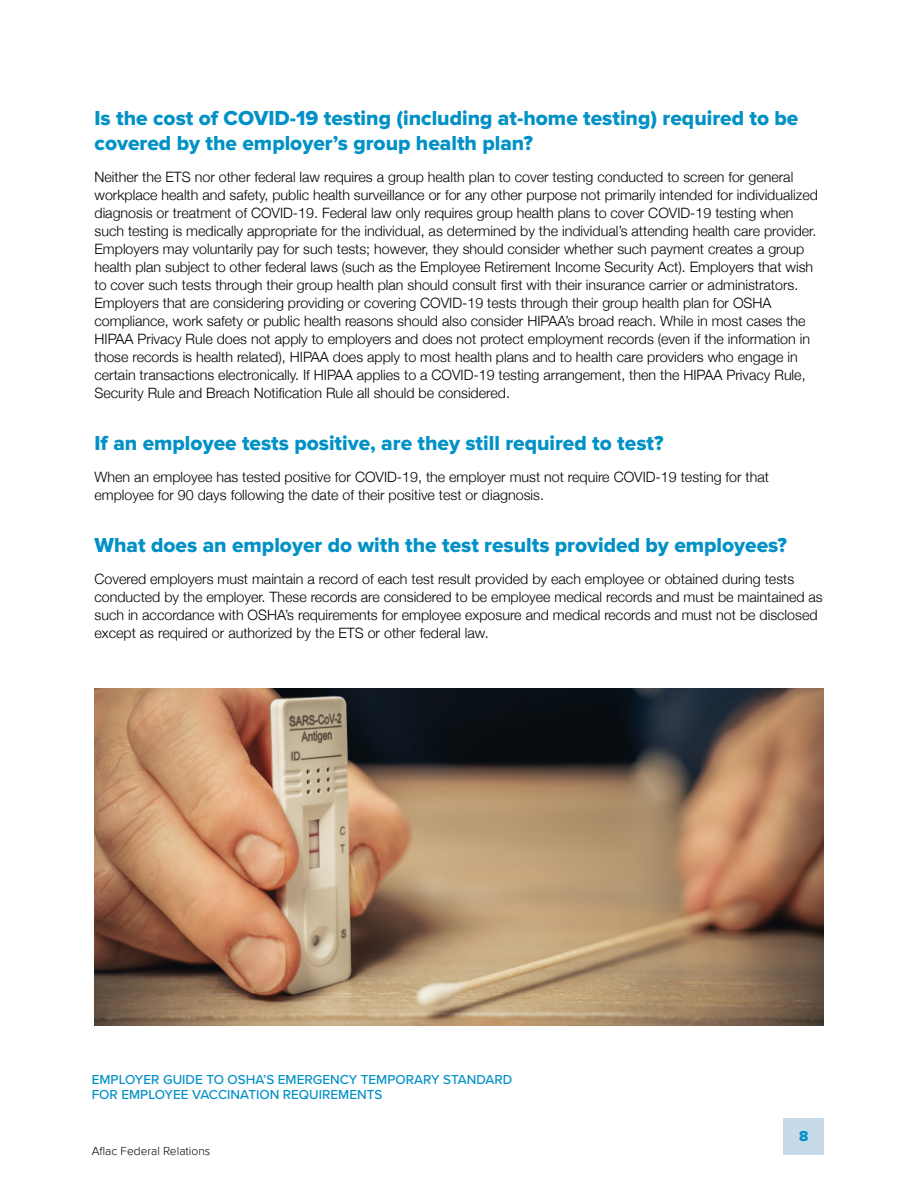
<style>
.page{position:relative;width:918px;height:1188px;background:#fff}
.page>*{position:absolute;margin:0;border:0;box-sizing:border-box;transform-origin:0 0}
.t1{font:21px/25.5px "Proxima Nova Extrabld";color:#0091c6}
.t2{font:15px "Proxima Nova Extrabld";color:#0091c6}
.t3{font:300 14.25px/18px "Helvetica Neue";color:#000}
.t4{font:500 13.5px/15px "Proxima Nova";color:#0091c6}
.t5{font:300 12px "Proxima Nova";color:#000}
</style>
<div class="page">
<div style="left:783px;top:1118px;width:41px;height:37px;background:#c6daea"></div>
<img style="left:94px;top:688px;width:730px;height:338px">
<h1 class="t1" style="left:94px;top:105px;width:705px">Is the cost of COVID-19 testing (including at-home testing) required to be covered by the employer’s group health plan?</h1>
<p class="t3" style="left:94px;top:166px;width:725px">Neither the ETS nor other federal law requires a group health plan to cover testing conducted to screen for general workplace health and safety, public health surveillance or for any other purpose not primarily intended for individualized diagnosis or treatment of COVID-19. Federal law only requires group health plans to cover COVID-19 testing when such testing is medically appropriate for the individual, as determined by the individual’s attending health care provider.<br>Employers may voluntarily pay for such tests; however, they should consider whether such payment creates a group health plan subject to other federal laws (such as the Employee Retirement Income Security Act). Employers that wish to cover such tests through their group health plan should consult first with their insurance carrier or administrators.<br>Employers that are considering providing or covering COVID-19 tests through their group health plan for OSHA compliance, work safety or public health reasons should also consider HIPAA’s broad reach. While in most cases the HIPAA Privacy Rule does not apply to employers and does not protect employment records (even if the information in those records is health related), HIPAA does apply to most health plans and to health care providers who engage in certain transactions electronically. If HIPAA applies to a COVID-19 testing arrangement, then the HIPAA Privacy Rule, Security Rule and Breach Notification Rule all should be considered.</p>
<h1 class="t1" style="left:94px;top:431px;width:571px">If an employee tests positive, are they still required to test?</h1>
<p class="t3" style="left:94px;top:466px;width:676px">When an employee has tested positive for COVID-19, the employer must not require COVID-19 testing for that employee for 90 days following the date of their positive test or diagnosis.</p>
<h1 class="t1" style="left:94px;top:533px;width:694px">What does an employer do with the test results provided by employees?</h1>
<p class="t3" style="left:94px;top:568px;width:730px">Covered employers must maintain a record of each test result provided by each employee or obtained during tests conducted by the employer. These records are considered to be employee medical records and must be maintained as such in accordance with OSHA’s requirements for employee exposure and medical records and must not be disclosed except as required or authorized by the ETS or other federal law.</p>
<p class="t4" style="left:92px;top:1071px;width:422px">EMPLOYER GUIDE TO OSHA’S EMERGENCY TEMPORARY STANDARD<br>FOR EMPLOYEE VACCINATION REQUIREMENTS</p>
<p class="t5" style="left:92px;top:1144px;width:120px">Aflac Federal Relations</p>
<p class="t2" style="left:799px;top:1127px;width:11px">8</p>
</div>
